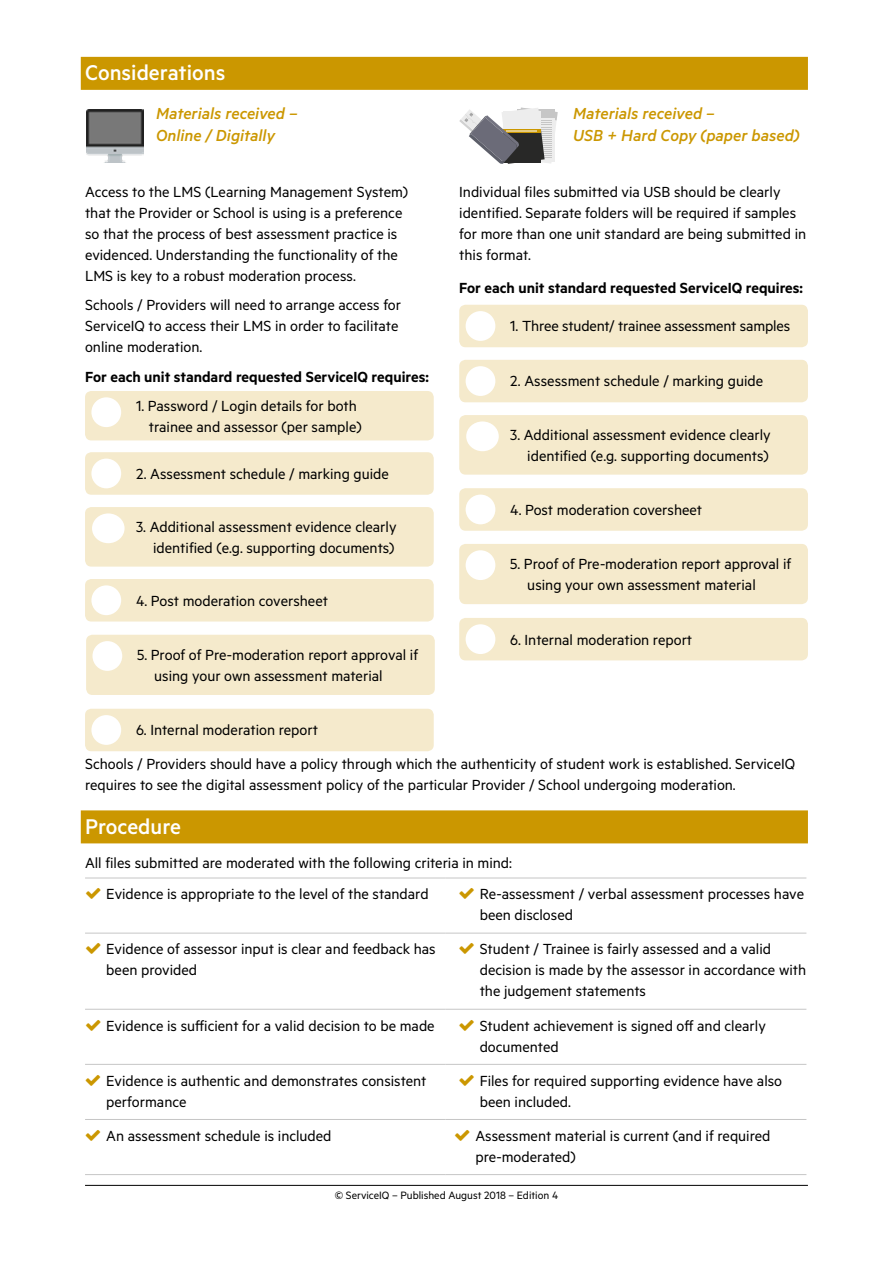
<style>
.page{position:relative;width:893px;height:1263px;background:#fff}
.page>*{position:absolute;margin:0;border:0;box-sizing:border-box;transform-origin:0 0}
.t1{font:500 24px "Metric";color:#fff}
.t2{font:italic 500 18px/21.6px "Metric";color:#cb9700}
.t3{font:16.5px/21px "Metric";color:#000}
.t4{font:600 16.5px "Metric";color:#000}
.t5{font:12px "Metric";color:#000}
</style>
<div class="page">
<hr style="left:85px;top:1185px;width:723px;height:1px;background:#000">
<div style="left:81px;top:57px;width:727px;height:33px;background:#cb9700"></div>
<div style="left:81px;top:810px;width:727px;height:33px;background:#cb9700"></div>
<img style="left:87px;top:109px;width:56px;height:53px">
<svg style="left:459px;top:107px;width:99px;height:57px"></svg>
<div style="left:85px;top:391px;width:349px;height:49px;background:#f5eacc;border-radius:6px"></div>
<div style="left:91px;top:397px;width:30px;height:30px;background:#fff;border-radius:50%"></div>
<div style="left:85px;top:452px;width:349px;height:43px;background:#f5eacc;border-radius:6px"></div>
<div style="left:91px;top:459px;width:30px;height:29px;background:#fff;border-radius:50%"></div>
<div style="left:85px;top:579px;width:349px;height:42px;background:#f5eacc;border-radius:6px"></div>
<div style="left:91px;top:585px;width:30px;height:30px;background:#fff;border-radius:50%"></div>
<div style="left:85px;top:709px;width:349px;height:42px;background:#f5eacc;border-radius:6px"></div>
<div style="left:91px;top:715px;width:30px;height:30px;background:#fff;border-radius:50%"></div>
<div style="left:86px;top:635px;width:349px;height:60px;background:#f5eacc;border-radius:6px"></div>
<div style="left:92px;top:641px;width:30px;height:30px;background:#fff;border-radius:50%"></div>
<div style="left:85px;top:507px;width:349px;height:60px;background:#f5eacc;border-radius:6px"></div>
<div style="left:92px;top:513px;width:33px;height:30px;background:#fff;border-radius:50%"></div>
<div style="left:459px;top:488px;width:349px;height:43px;background:#f5eacc;border-radius:6px"></div>
<div style="left:466px;top:495px;width:29px;height:29px;background:#fff;border-radius:50%"></div>
<div style="left:459px;top:618px;width:349px;height:42px;background:#f5eacc;border-radius:6px"></div>
<div style="left:466px;top:624px;width:29px;height:30px;background:#fff;border-radius:50%"></div>
<div style="left:459px;top:544px;width:349px;height:60px;background:#f5eacc;border-radius:6px"></div>
<div style="left:466px;top:550px;width:29px;height:30px;background:#fff;border-radius:50%"></div>
<div style="left:459px;top:305px;width:349px;height:42px;background:#f5eacc;border-radius:6px"></div>
<div style="left:466px;top:311px;width:29px;height:30px;background:#fff;border-radius:50%"></div>
<div style="left:459px;top:360px;width:349px;height:42px;background:#f5eacc;border-radius:6px"></div>
<div style="left:466px;top:366px;width:29px;height:30px;background:#fff;border-radius:50%"></div>
<div style="left:459px;top:415px;width:349px;height:60px;background:#f5eacc;border-radius:6px"></div>
<div style="left:466px;top:421px;width:33px;height:30px;background:#fff;border-radius:50%"></div>
<hr style="left:85px;top:878px;width:361px;height:1px;background:#c6c6c6">
<hr style="left:446px;top:878px;width:360px;height:1px;background:#c6c6c6">
<hr style="left:85px;top:933px;width:361px;height:1px;background:#c6c6c6">
<hr style="left:446px;top:933px;width:360px;height:1px;background:#c6c6c6">
<hr style="left:85px;top:1009px;width:361px;height:1px;background:#c6c6c6">
<hr style="left:446px;top:1009px;width:360px;height:1px;background:#c6c6c6">
<hr style="left:85px;top:1064px;width:361px;height:1px;background:#c6c6c6">
<hr style="left:446px;top:1064px;width:360px;height:1px;background:#c6c6c6">
<hr style="left:85px;top:1119px;width:361px;height:1px;background:#c6c6c6">
<hr style="left:446px;top:1119px;width:360px;height:1px;background:#c6c6c6">
<hr style="left:85px;top:1174px;width:361px;height:1px;background:#c6c6c6">
<hr style="left:446px;top:1174px;width:360px;height:1px;background:#c6c6c6">
<h1 class="t1" style="left:85px;top:59px;width:142px">Considerations</h1>
<p class="t2" style="left:156px;top:102px;width:143px">Materials received –<br>Online / Digitally</p>
<p class="t2" style="left:573px;top:102px;width:228px">Materials received –<br>USB + Hard Copy (paper based)</p>
<p class="t3" style="left:85px;top:180px;width:325px">Access to the LMS (Learning Management System) that the Provider or School is using is a preference so that the process of best assessment practice is evidenced. Understanding the functionality of the LMS is key to a robust moderation process.</p>
<p class="t3" style="left:85px;top:294px;width:318px">Schools / Providers will need to arrange access for<br>ServiceIQ to access their LMS in order to facilitate online moderation.</p>
<p class="t4" style="left:85px;top:367px;width:345px">For each unit standard requested ServiceIQ requires:</p>
<p class="t3" style="left:136px;top:394px;width:227px;text-align:right">1. Password / Login details for both trainee and assessor (per sample)</p>
<p class="t3" style="left:136px;top:463px;width:254px">2. Assessment schedule / marking guide</p>
<p class="t3" style="left:136px;top:515px;width:262px;text-align:right">3. Additional assessment evidence clearly identified (e.g. supporting documents)</p>
<p class="t3" style="left:136px;top:589px;width:193px">4. Post moderation coversheet</p>
<p class="t3" style="left:154px;top:643px;width:265px;text-indent:-17px">5. Proof of Pre-moderation report approval if using your own assessment material</p>
<p class="t3" style="left:136px;top:719px;width:183px">6. Internal moderation report</p>
<p class="t3" style="left:459px;top:180px;width:348px">Individual files submitted via USB should be clearly identified. Separate folders will be required if samples for more than one unit standard are being submitted in this format.</p>
<p class="t4" style="left:459px;top:278px;width:345px">For each unit standard requested ServiceIQ requires:</p>
<p class="t3" style="left:510px;top:315px;width:281px">1. Three student/ trainee assessment samples</p>
<p class="t3" style="left:510px;top:370px;width:254px">2. Assessment schedule / marking guide</p>
<p class="t3" style="left:510px;top:423px;width:262px;text-align:right">3. Additional assessment evidence clearly identified (e.g. supporting documents)</p>
<p class="t3" style="left:510px;top:499px;width:193px">4. Post moderation coversheet</p>
<p class="t3" style="left:527px;top:553px;width:265px;text-indent:-17px">5. Proof of Pre-moderation report approval if using your own assessment material</p>
<p class="t3" style="left:510px;top:628px;width:183px">6. Internal moderation report</p>
<p class="t3" style="left:85px;top:752px;width:712px">Schools / Providers should have a policy through which the authenticity of student work is established. ServiceIQ requires to see the digital assessment policy of the particular Provider / School undergoing moderation.</p>
<h1 class="t1" style="left:85px;top:812px;width:98px">Procedure</h1>
<p class="t3" style="left:106px;top:846px;width:407px;line-height:31.8px;text-indent:-21px">All files submitted are moderated with the following criteria in mind:<br>Evidence is appropriate to the level of the standard</p>
<p class="t3" style="left:480px;top:883px;width:326px">Re-assessment / verbal assessment processes have been disclosed</p>
<p class="t3" style="left:106px;top:938px;width:331px">Evidence of assessor input is clear and feedback has been provided</p>
<p class="t3" style="left:480px;top:938px;width:328px">Student / Trainee is fairly assessed and a valid decision is made by the assessor in accordance with the judgement statements</p>
<p class="t3" style="left:106px;top:1014px;width:330px">Evidence is sufficient for a valid decision to be made</p>
<p class="t3" style="left:480px;top:1014px;width:288px">Student achievement is signed off and clearly documented</p>
<p class="t3" style="left:106px;top:1069px;width:322px">Evidence is authentic and demonstrates consistent performance</p>
<p class="t3" style="left:480px;top:1069px;width:304px">Files for required supporting evidence have also been included.</p>
<p class="t3" style="left:106px;top:1124px;width:227px">An assessment schedule is included</p>
<p class="t3" style="left:475px;top:1124px;width:297px">Assessment material is current (and if required pre-moderated)</p>
<p class="t5" style="left:335px;top:1188px;width:225px">© ServiceIQ – Published August 2018 – Edition 4</p>
</div>
